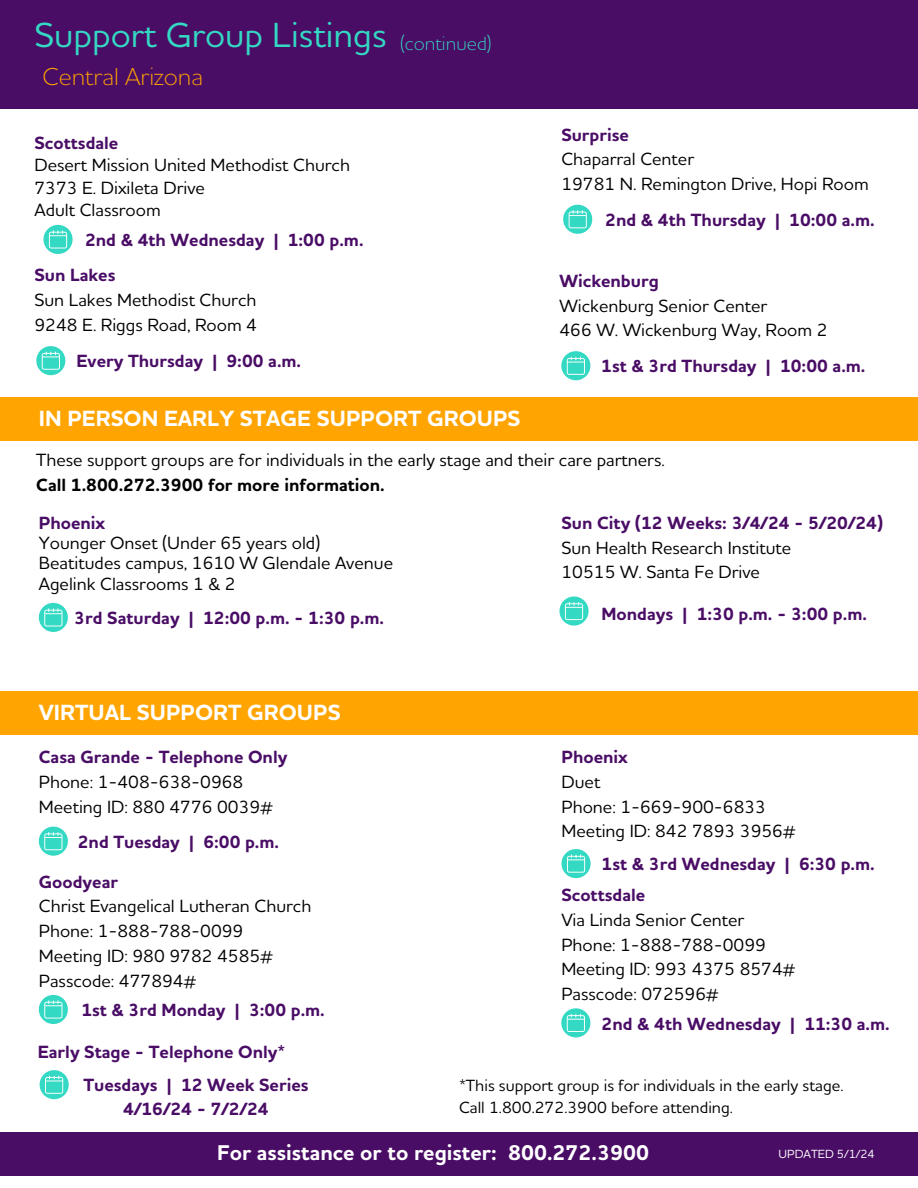
<style>
.page{position:relative;width:918px;height:1188px;background:#fff}
.page>*{position:absolute;margin:0;border:0;box-sizing:border-box;transform-origin:0 0}
.t1{font:500 35.4px "Houschka Alt Pro";color:#34d9c3}
.t2{font:300 24.9px "Houschka Alt Pro";color:#ffa400}
.t3{font:700 22.35px "Houschka Alt Pro";color:#fff}
.t4{font:700 21.75px "Houschka Alt Pro";color:#fff}
.t5{font:300 19.5px "Houschka Alt Pro";color:#34d9c3}
.t6{font:500 18px/24.8px "Houschka Alt Pro";color:#000}
.t7{font:700 18px/24.8px "Houschka Alt Pro";color:#4a0d66;text-align:center}
.t8{font:500 16.5px "Houschka Alt Pro";color:#000}
.t9{font:500 12px "Houschka Alt Pro";color:#fff}
.s1{font-weight:700;color:#4a0d66}
.s2{font-weight:700}
</style>
<div class="page">
<div style="left:0;top:0;width:918px;height:109px;background:#4a0d66"></div>
<div style="left:0;top:1132px;width:918px;height:44px;background:#4a0d66"></div>
<svg style="left:563px;top:205px;width:29px;height:29px"></svg>
<div style="left:0;top:397px;width:918px;height:43px;background:#ffa400"></div>
<svg style="left:39px;top:603px;width:29px;height:29px"></svg>
<svg style="left:559px;top:596px;width:30px;height:30px"></svg>
<div style="left:0;top:691px;width:918px;height:44px;background:#ffa400"></div>
<svg style="left:39px;top:827px;width:29px;height:29px"></svg>
<svg style="left:39px;top:995px;width:29px;height:29px"></svg>
<svg style="left:562px;top:849px;width:29px;height:29px"></svg>
<svg style="left:561px;top:1008px;width:29px;height:29px"></svg>
<svg style="left:40px;top:1070px;width:29px;height:29px"></svg>
<svg style="left:561px;top:351px;width:29px;height:29px"></svg>
<svg style="left:36px;top:346px;width:29px;height:29px"></svg>
<svg style="left:43px;top:225px;width:30px;height:29px"></svg>
<h1 class="t1" style="left:34px;top:12px;width:354px">Support Group Listings</h1>
<h6 class="t2" style="left:42px;top:61px;width:162px">Central Arizona</h6>
<h2 class="t5" style="left:400px;top:30px;width:93px">(continued)</h2>
<h5 class="t6" style="left:34px;top:131px;width:317px;line-height:22.5px"><span class="s1">Scottsdale<br></span>Desert Mission United Methodist Church<br>7373 E. Dixileta Drive<br>Adult Classroom</h5>
<p class="t7" style="left:85px;top:227px;width:280px">2nd &amp; 4th Wednesday | 1:00 p.m.</p>
<p class="t6" style="left:34px;top:262px;width:224px"><span class="s1">Sun Lakes<br></span>Sun Lakes Methodist Church<br>9248 E. Riggs Road, Room 4</p>
<h5 class="t7" style="left:77px;top:348px;width:226px">Every Thursday | 9:00 a.m.</h5>
<h5 class="t3" style="left:39px;top:404px;width:483px">IN PERSON EARLY STAGE SUPPORT GROUPS</h5>
<p class="t6" style="left:561px;top:121px;width:309px"><span class="s1">Surprise<br></span>Chaparral Center<br>19781 N. Remington Drive, Hopi Room</p>
<h5 class="t7" style="left:605px;top:207px;width:271px">2nd &amp; 4th Thursday | 10:00 a.m.</h5>
<p class="t6" style="left:559px;top:268px;width:270px"><span class="s1">Wickenburg<br></span>Wickenburg Senior Center<br>466 W. Wickenburg Way, Room 2</p>
<h5 class="t7" style="left:601px;top:353px;width:266px">1st &amp; 3rd Thursday | 10:00 a.m.</h5>
<h5 class="t6" style="left:36px;top:447px;width:630px">These support groups are for individuals in the early stage and their care partners.<br><span class="s2">Call 1.800.272.3900 for more information.</span></h5>
<p class="t6" style="left:562px;top:510px;width:323px"><span class="s1">Sun City (12 Weeks: 3/4/24 - 5/20/24)<br></span>Sun Health Research Institute<br>10515 W. Santa Fe Drive</p>
<h5 class="t7" style="left:602px;top:601px;width:267px">Mondays | 1:30 p.m. - 3:00 p.m.</h5>
<p class="t6" style="left:39px;top:512px;width:356px;line-height:20.2px"><span class="s1">Phoenix<br></span>Younger Onset (Under 65 years old)<br>Beatitudes campus, 1610 W Glendale Avenue<br>Agelink Classrooms 1 &amp; 2</p>
<h5 class="t7" style="left:74px;top:605px;width:311px">3rd Saturday | 12:00 p.m. - 1:30 p.m.</h5>
<h5 class="t3" style="left:39px;top:698px;width:303px">VIRTUAL SUPPORT GROUPS</h5>
<p class="t6" style="left:39px;top:744px;width:250px"><span class="s1">Casa Grande - Telephone Only<br></span>Phone: 1-408-638-0968<br>Meeting ID: 880 4776 0039#</p>
<h5 class="t7" style="left:78px;top:829px;width:203px">2nd Tuesday | 6:00 p.m.</h5>
<h3 class="t6" style="left:39px;top:869px;width:274px"><span class="s1">Goodyear<br></span>Christ Evangelical Lutheran Church<br>Phone: 1-888-788-0099<br>Meeting ID: 980 9782 4585#<br>Passcode: 477894#</h3>
<h5 class="t7" style="left:81px;top:997px;width:245px">1st &amp; 3rd Monday | 3:00 p.m.</h5>
<h5 class="t6" style="left:562px;top:744px;width:235px"><span class="s1">Phoenix<br></span>Duet<br>Phone: 1-669-900-6833<br>Meeting ID: 842 7893 3956#</h5>
<h5 class="t7" style="left:602px;top:851px;width:275px">1st &amp; 3rd Wednesday | 6:30 p.m.</h5>
<p class="t6" style="left:561px;top:882px;width:235px"><span class="s1">Scottsdale<br></span>Via Linda Senior Center<br>Phone: 1-888-788-0099<br>Meeting ID: 993 4375 8574#<br>Passcode: 072596#</p>
<p class="t7" style="left:602px;top:1011px;width:290px">2nd &amp; 4th Wednesday | 11:30 a.m.</p>
<h5 class="t7" style="left:38px;top:1039px;width:249px">Early Stage - Telephone Only*</h5>
<h5 class="t7" style="left:83px;top:1072px;width:227px">Tuesdays | 12 Week Series<br>4/16/24 - 7/2/24</h5>
<h3 class="t8" style="left:459px;top:1075px;width:386px">*This support group is for individuals in the early stage.</h3>
<h5 class="t8" style="left:459px;top:1097px;width:275px">Call 1.800.272.3900 before attending.</h5>
<h5 class="t4" style="left:217px;top:1139px;width:434px">For assistance or to register: 800.272.3900</h5>
<h5 class="t9" style="left:779px;top:1147px;width:98px">UPDATED 5/1/24</h5>
</div>
